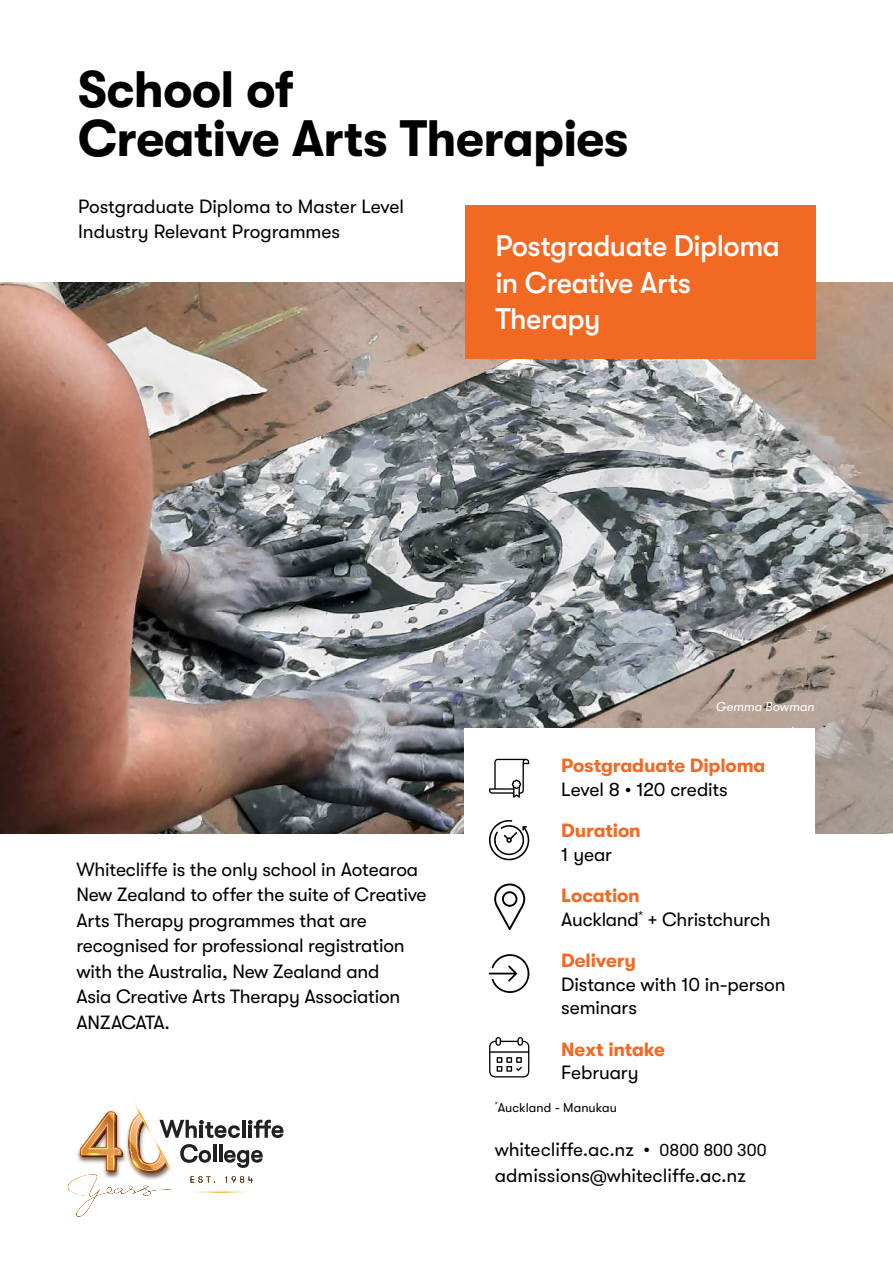
<style>
.page{position:relative;width:893px;height:1263px;background:#fff}
.page>*{position:absolute;margin:0;border:0;box-sizing:border-box;transform-origin:0 0}
.t1{font:700 51.15px/49.1px "GT Walsheim Pro";letter-spacing:-.015em;color:#000}
.t2{font:500 29.85px/36.2px "GT Walsheim Pro";letter-spacing:-.015em;color:#fff}
.t3{font:19.2px/25.5px "GT Walsheim Pro";letter-spacing:-.01em;color:#000}
.t4{font:19.2px/25.5px "GT Walsheim";color:#000}
.t5{font:700 19.2px "GT Walsheim Pro";letter-spacing:-.01em;color:#f26923}
.t6{font:12.75px "GT Walsheim Pro";letter-spacing:.005em;color:#000}
.t7{font:italic 12.75px "GT Walsheim Pro";color:#fff}
.s1{font-weight:700;color:#f26923}
.s2{font-size:17.1px}
</style>
<div class="page">
<img style="left:0;top:282px;width:893px;height:551px">
<div style="left:465px;top:205px;width:351px;height:154px;background:#f26923"></div>
<div style="left:465px;top:729px;width:350px;height:413px;background:#fff"></div>
<svg style="left:489px;top:759px;width:40px;height:39px"></svg>
<svg style="left:489px;top:820px;width:40px;height:40px"></svg>
<svg style="left:494px;top:883px;width:31px;height:47px"></svg>
<svg style="left:489px;top:954px;width:40px;height:39px"></svg>
<svg style="left:489px;top:1037px;width:40px;height:40px"></svg>
<svg style="left:190px;top:1176px;width:25px;height:7px"></svg>
<svg style="left:225px;top:1176px;width:28px;height:7px"></svg>
<img style="left:194px;top:1191px;width:56px;height:2px">
<img style="left:78px;top:1110px;width:74px;height:64px">
<img style="left:81px;top:1112px;width:40px;height:58px">
<img style="left:127px;top:1103px;width:25px;height:43px">
<img style="left:152px;top:1170px;width:21px;height:4px">
<img style="left:67px;top:1174px;width:99px;height:43px">
<img style="left:77px;top:1149px;width:5px;height:10px">
<img style="left:110px;top:1170px;width:7px;height:9px">
<img style="left:122px;top:1146px;width:26px;height:35px">
<svg style="left:128px;top:1113px;width:155px;height:57px"></svg>
<svg style="left:82px;top:1113px;width:40px;height:57px"></svg>
<img style="left:67px;top:1174px;width:19px;height:9px">
<img style="left:153px;top:1188px;width:18px;height:3px">
<h1 class="t1" style="left:78px;top:69px;width:552px">School of<br>Creative Arts Therapies</h1>
<p class="t3" style="left:78px;top:195px;width:327px">Postgraduate Diploma to Master Level<br>Industry Relevant Programmes</p>
<h2 class="t2" style="left:495px;top:231px;width:286px">Postgraduate Diploma in Creative Arts<br>Therapy</h2>
<p class="t3" style="left:76px;top:856px;width:352px">Whitecliffe is the only school in Aotearoa New Zealand to offer the suite of Creative Arts Therapy programmes that are recognised for professional registration with the Australia, New Zealand and<br>Asia Creative Arts Therapy Association ANZACATA.</p>
<p class="t7" style="left:716px;top:699px;width:100px">Gemma Bowman</p>
<p class="t5" style="left:561px;top:758px;width:206px">Postgraduate Diploma</p>
<p class="t3" style="left:561px;top:778px;width:168px">Level 8 • 120 credits</p>
<p class="t5" style="left:561px;top:823px;width:81px">Duration</p>
<p class="t3" style="left:561px;top:843px;width:52px">1 year</p>
<p class="t3" style="left:561px;top:886px;width:211px;line-height:23.4px"><span class="s1">Location<br></span>Auckland<sup>*</sup> + Christchurch</p>
<p class="t5" style="left:561px;top:953px;width:76px">Delivery</p>
<p class="t3" style="left:561px;top:974px;width:226px;line-height:23.4px">Distance with 10 in-person seminars</p>
<p class="t5" style="left:561px;top:1042px;width:105px">Next intake</p>
<p class="t3" style="left:561px;top:1062px;width:79px">February</p>
<p class="t6" style="left:495px;top:1102px;width:124px"><sup>*</sup>Auckland - Manukau</p>
<p class="t4" style="left:495px;top:1137px;width:273px">whitecliffe.ac.nz • <span class="s2">0800 800 300 </span>admissions@whitecliffe.ac.nz</p>
</div>
